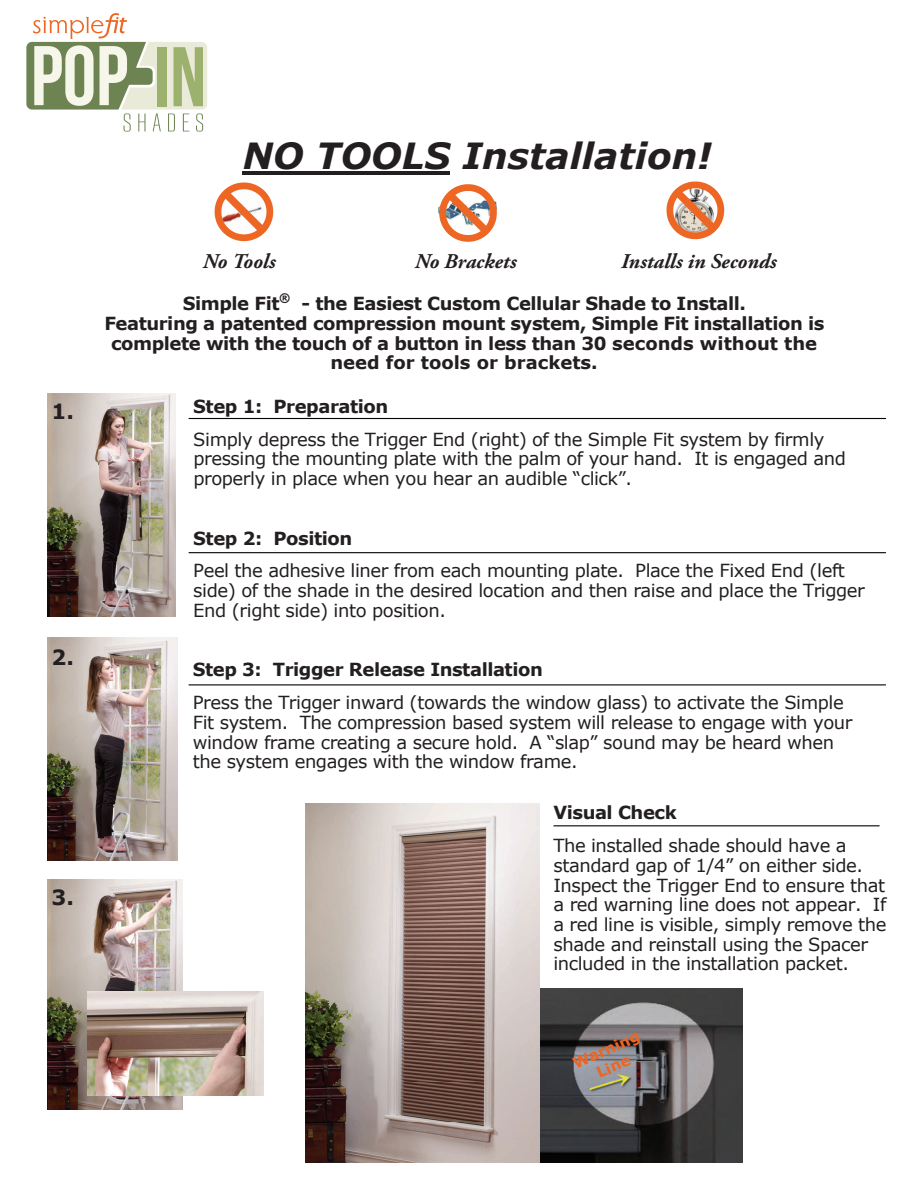
<style>
.page{position:relative;width:918px;height:1188px;background:#fff}
.page>*{position:absolute;margin:0;border:0;box-sizing:border-box;transform-origin:0 0}
.t1{font:italic 700 36px "Verdana";color:#231f20}
.t2{font:italic 700 21px "Adobe Garamond Pro";color:#231f20}
.t3{font:700 21px "Verdana";color:#231f20}
.t4{font:18px/19.6px "Verdana";letter-spacing:-.025em;color:#231f20}
.t5{font:700 18px/19.6px "Verdana";letter-spacing:-.025em;color:#231f20;text-align:center}
.t6{font:700 15px/18.3px "Verdana";color:#ed6623;text-align:center}
</style>
<div class="page">
<hr style="left:243px;top:171px;width:207px;height:4px;background:#231f20">
<svg style="left:214px;top:182px;width:60px;height:60px"></svg>
<svg style="left:438px;top:184px;width:59px;height:58px"></svg>
<svg style="left:666px;top:181px;width:59px;height:59px"></svg>
<img style="left:47px;top:638px;width:131px;height:222px">
<img style="left:47px;top:394px;width:129px;height:223px">
<img style="left:47px;top:880px;width:136px;height:229px">
<img style="left:88px;top:991px;width:175px;height:105px">
<hr style="left:189px;top:418px;width:697px;height:1px;background:#040503">
<hr style="left:189px;top:552px;width:697px;height:1px;background:#040503">
<hr style="left:189px;top:684px;width:697px;height:1px;background:#040503">
<img style="left:540px;top:989px;width:202px;height:173px">
<hr style="left:554px;top:825px;width:325px;height:1px;background:#040503">
<img style="left:305px;top:803px;width:235px;height:359px">
<svg style="left:26px;top:13px;width:181px;height:119px"></svg>
<p class="t3" style="left:52px;top:398px;width:24px">1.</p>
<p class="t3" style="left:52px;top:644px;width:24px">2.</p>
<p class="t3" style="left:52px;top:884px;width:24px">3.</p>
<h1 class="t1" style="left:243px;top:133px;width:471px">NO TOOLS Installation!</h1>
<p class="t2" style="left:203px;top:249px;width:74px">No Tools</p>
<p class="t2" style="left:415px;top:249px;width:103px">No Brackets</p>
<p class="t2" style="left:621px;top:249px;width:157px">Installs in Seconds</p>
<p class="t5" style="left:104px;top:293px;width:722px">Simple Fit<sup>®</sup> - the Easiest Custom Cellular Shade to Install.<br>Featuring a patented compression mount system, Simple Fit installation is complete with the touch of a button in less than 30 seconds without the need for tools or brackets.</p>
<p class="t5" style="left:193px;top:396px;width:197px">Step 1: Preparation</p>
<p class="t4" style="left:193px;top:429px;width:654px">Simply depress the Trigger End (right) of the Simple Fit system by firmly pressing the mounting plate with the palm of your hand. It is engaged and properly in place when you hear an audible “click”.</p>
<p class="t5" style="left:193px;top:528px;width:160px">Step 2: Position</p>
<p class="t4" style="left:193px;top:560px;width:673px">Peel the adhesive liner from each mounting plate. Place the Fixed End (left side) of the shade in the desired location and then raise and place the Trigger<br>End (right side) into position.</p>
<p class="t5" style="left:193px;top:659px;width:352px">Step 3: Trigger Release Installation</p>
<p class="t4" style="left:193px;top:692px;width:661px">Press the Trigger inward (towards the window glass) to activate the Simple Fit system. The compression based system will release to engage with your window frame creating a secure hold. A “slap” sound may be heard when the system engages with the window frame.</p>
<p class="t5" style="left:553px;top:802px;width:125px">Visual Check</p>
<p class="t4" style="left:553px;top:835px;width:335px">The installed shade should have a standard gap of 1/4” on either side.<br>Inspect the Trigger End to ensure that a red warning line does not appear. If a red line is visible, simply remove the shade and reinstall using the Spacer included in the installation packet.</p>
<p class="t6" style="left:570px;top:1055px;width:73px;rotate:-24deg">Warning<br>Line</p>
</div>
